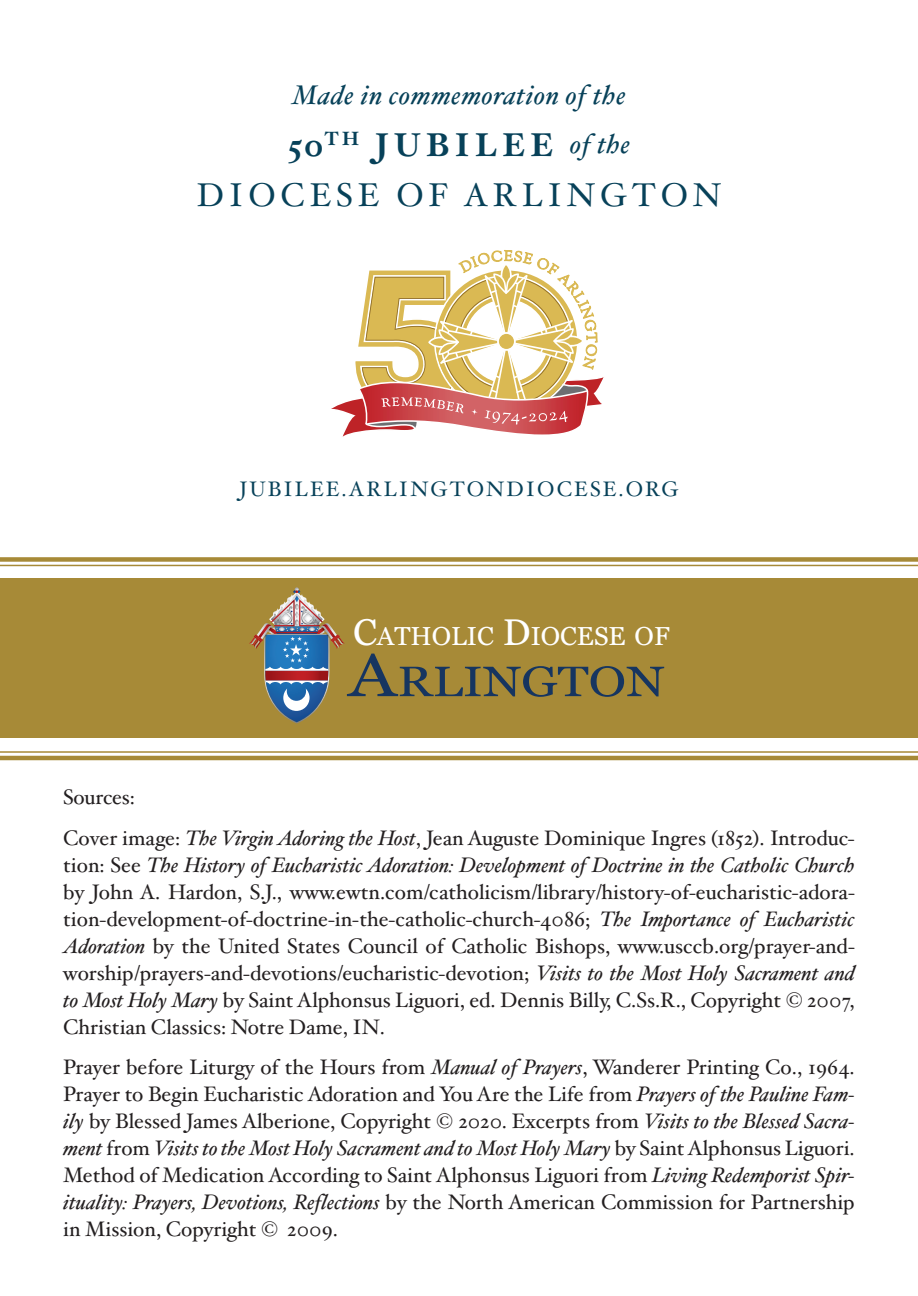
<style>
.page{position:relative;width:918px;height:1296px;background:#fff}
.page>*{position:absolute;margin:0;border:0;box-sizing:border-box;transform-origin:0 0}
.t1{font:42.3px "Georgia";color:#163560;scale:1.18 1}
.t2{font:33px/49.5px "Hoefler Text";letter-spacing:.15em;color:#074159;text-align:center}
.t3{font:italic 27px "Hoefler Text";letter-spacing:.025em;color:#074159}
.t4{font:26.1px "Georgia";color:#fff}
.t5{font:21px/27px "Hoefler Text";color:#231f20;text-align:justify}
.t6{font:21px "Hoefler Text";letter-spacing:.1em;color:#074159}
.s1{font-weight:700}
.s2{font-style:italic;font-size:27px}
.s3{font-size:37.2px}
.s4{font-size:60.6px}
.s5{font-style:italic}
</style>
<div class="page">
<svg style="left:0;top:557px;width:918px;height:204px"></svg>
<svg style="left:0;top:565px;width:918px;height:188px"></svg>
<div style="left:0;top:578px;width:918px;height:160px;background:#a78a37"></div>
<svg style="left:331px;top:250px;width:273px;height:187px"></svg>
<svg style="left:249px;top:587px;width:96px;height:136px"></svg>
<p class="t3" style="left:292px;top:78px;width:336px">Made in commemoration of the</p>
<h2 class="t2" style="left:197px;top:121px;width:526px"><span class="s1">50</span><sup>TH</sup> <span class="s1">JUBILEE</span> <span class="s2">of the<br></span>DIOCESE OF ARLINGTON</h2>
<p class="t6" style="left:239px;top:477px;width:441px">JUBILEE.ARLINGTONDIOCESE.ORG</p>
<p class="t4" style="left:353px;top:617px;width:318px"><span class="s3">C</span>ATHOLIC <span class="s3">D</span>IOCESE OF</p>
<h1 class="t1" style="left:348px;top:651px;width:270px"><span class="s4">A</span>RLINGTON</h1>
<p class="t5" style="left:63px;top:778px;width:793px;line-height:40.5px">Sources:<br>Cover image: <span class="s5">The Virgin Adoring the Host</span>, Jean Auguste Dominique Ingres (1852). Introduc-</p>
<p class="t5" style="left:63px;top:852px;width:793px">tion: See <span class="s5">The History of Eucharistic Adoration: Development of Doctrine in the Catholic Church </span>by John A. Hardon, S.J., www.ewtn.com/catholicism/library/history-of-eucharistic-adora&shy;tion-development-of-doctrine-in-the-catholic-church-4086; <span class="s5">The Importance of Eucharistic Adoration</span> by the United States Council of Catholic Bishops, www.usccb.org/prayer-and&shy;worship/prayers-and-devotions/eucharistic-devotion; <span class="s5">Visits to the Most Holy Sacrament and to Most Holy Mary</span> by Saint Alphonsus Liguori, ed. Dennis Billy, C.Ss.R., Copyright © 2007, Christian Classics: Notre Dame, IN.</p>
<p class="t5" style="left:63px;top:1054px;width:793px">Prayer before Liturgy of the Hours from <span class="s5">Manual of Prayers</span>, Wanderer Printing Co., 1964.<br>Prayer to Begin Eucharistic Adoration and You Are the Life from <span class="s5">Prayers of the Pauline Fam&shy;ily</span> by Blessed James Alberione, Copyright © 2020. Excerpts from <span class="s5">Visits to the Blessed Sacra&shy;ment</span> from <span class="s5">Visits to the Most Holy Sacrament and to Most Holy Mary</span> by Saint Alphonsus Liguori.<br>Method of Medication According to Saint Alphonsus Liguori from <span class="s5">Living Redemporist Spir&shy;ituality: Prayers, Devotions, Reflections</span> by the North American Commission for Partnership in Mission, Copyright © 2009.</p>
</div>
